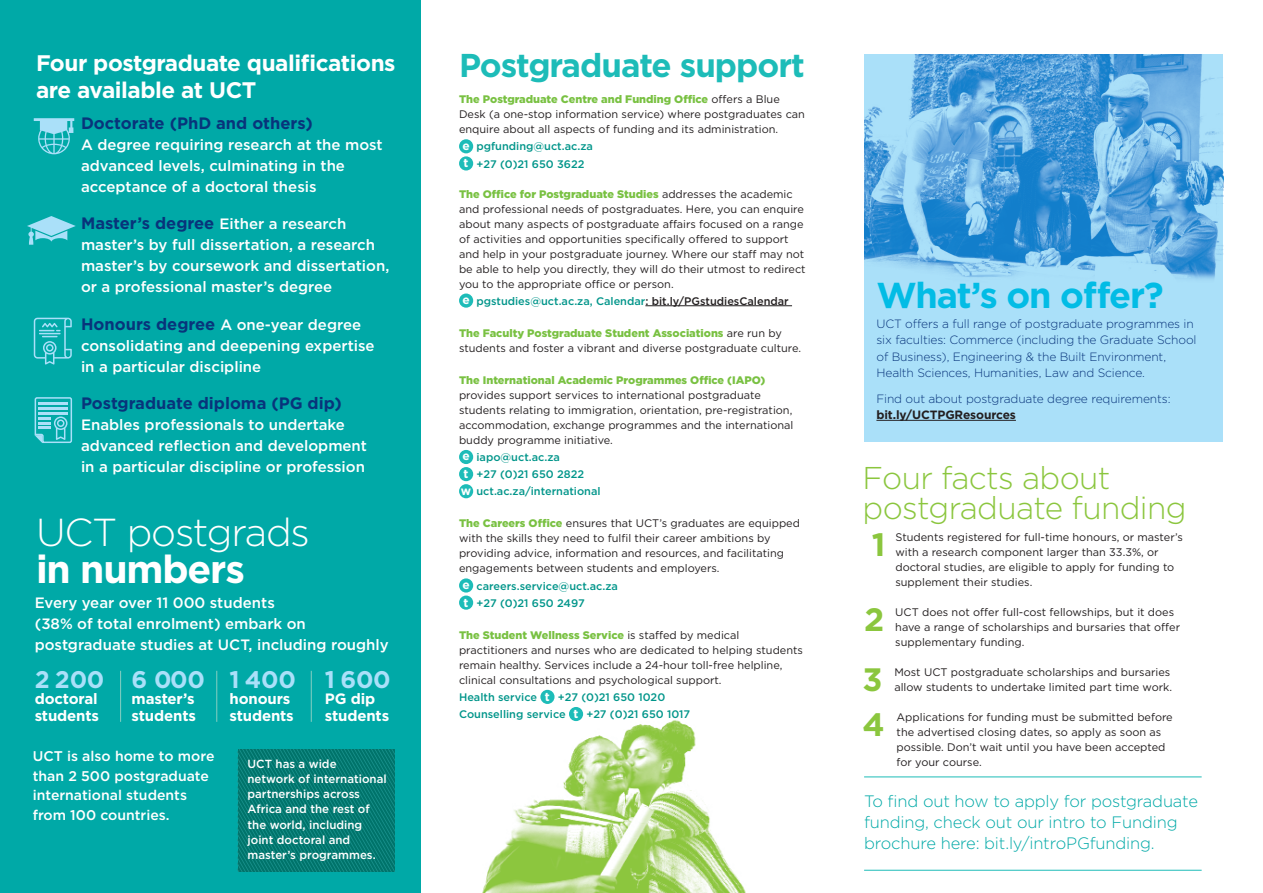
<style>
.page{position:relative;width:1263px;height:893px;background:#fff}
.page>*{position:absolute;margin:0;border:0;box-sizing:border-box;transform-origin:0 0}
.Normal__Web{font:300 39px/37.5px "Gotham";letter-spacing:-.03em;color:#fff}
.boxtext{font:700 36px "Gotham";letter-spacing:-.03em;color:#02bce5}
.boxtext-2{font:700 33px "Gotham";letter-spacing:-.03em;color:#1dbcb8}
.t1{font:700 32.4px "Gotham";color:#8bc63e}
.t2{font:300 31.5px/30px "Gotham";letter-spacing:-.02em;color:#8bc63e}
.description{font:700 24px "Gotham";letter-spacing:-.01em;color:#aae0f9}
.Normal__Web-2{font:700 22.5px/27px "Gotham";letter-spacing:-.02em;color:#fff}
.List_Paragraph{font:300 16.5px/21px "Gotham";letter-spacing:-.01em;color:#00a9a7}
.List_Paragraph-2{font:700 16.5px "Gotham";color:#08347b}
.List_Paragraph-3{font:500 15px/21px "Gotham";color:#fff}
.description-2{font:700 15px/16.5px "Gotham";letter-spacing:-.01em;color:#fff}
.List_Paragraph-4{font:500 14.1px/19.6px "Gotham";color:#fff}
.List_Paragraph-5{font:300 12px/16.5px "Gotham";letter-spacing:-.01em;color:#08347b}
.List_Paragraph-6{font:700 12px "Gotham";letter-spacing:-.01em;color:#231f20}
.t3{font:700 12px "Gotham";color:#fff}
.Normal__Web-3{font:500 11.7px/15px "Gotham";color:#fff}
.Normal__Web-4{font:10.95px/15px "Gotham";color:#231f20}
.Normal__Web-5{font:500 10.95px "Gotham";color:#00958a}
.s1{font-weight:700;font-size:16.5px;color:#08347b}
.s2{font-weight:700}
.s3{font-weight:900;color:#79c142}
.s4{color:#231f20}
.s5{font-weight:700;font-size:12px;color:#fff}
</style>
<div class="page">
<div style="left:0;top:0;width:421px;height:893px;background:#00a9a7"></div>
<svg style="left:238px;top:750px;width:156px;height:122px;background:#067b73"></svg>
<div style="left:864px;top:54px;width:358px;height:387px;background:#aae0f9"></div>
<hr style="left:864px;top:777px;width:338px;height:1px;background:#1dbcb8">
<hr style="left:864px;top:870px;width:338px;height:1px;background:#1dbcb8">
<svg style="left:27px;top:216px;width:49px;height:29px"></svg>
<img style="left:482px;top:689px;width:264px;height:204px">
<svg style="left:34px;top:318px;width:38px;height:47px"></svg>
<svg style="left:34px;top:397px;width:39px;height:46px"></svg>
<svg style="left:34px;top:118px;width:40px;height:36px"></svg>
<hr style="left:120px;top:671px;width:1px;height:51px;background:#81cdc1">
<hr style="left:216px;top:671px;width:1px;height:51px;background:#81cdc1">
<hr style="left:311px;top:671px;width:1px;height:51px;background:#81cdc1">
<img style="left:864px;top:54px;width:359px;height:230px">
<hr style="left:876px;top:420px;width:140px;height:1px;background:#231f20">
<hr style="left:645px;top:305px;width:147px;height:1px;background:#231f20">
<div style="left:459px;top:139px;width:14px;height:14px;background:#1dbcb8;border-radius:50%"></div>
<div style="left:459px;top:156px;width:14px;height:15px;background:#1dbcb8;border-radius:50%"></div>
<div style="left:459px;top:294px;width:14px;height:14px;background:#1dbcb8;border-radius:50%"></div>
<div style="left:459px;top:450px;width:14px;height:14px;background:#1dbcb8;border-radius:50%"></div>
<div style="left:459px;top:467px;width:14px;height:14px;background:#1dbcb8;border-radius:50%"></div>
<div style="left:459px;top:484px;width:14px;height:14px;background:#1dbcb8;border-radius:50%"></div>
<div style="left:459px;top:578px;width:14px;height:15px;background:#1dbcb8;border-radius:50%"></div>
<div style="left:459px;top:596px;width:14px;height:14px;background:#1dbcb8;border-radius:50%"></div>
<div style="left:540px;top:690px;width:14px;height:14px;background:#1dbcb8;border-radius:50%"></div>
<div style="left:569px;top:707px;width:14px;height:14px;background:#1dbcb8;border-radius:50%"></div>
<p class="Normal__Web-2" style="left:36px;top:49px;width:361px">Four postgraduate qualifications are available at UCT</p>
<p class="List_Paragraph-2" style="left:81px;top:113px;width:233px">Doctorate (PhD and others)</p>
<p class="List_Paragraph-3" style="left:81px;top:134px;width:303px">A degree requiring research at the most advanced levels, culminating in the acceptance of a doctoral thesis</p>
<p class="List_Paragraph-3" style="left:81px;top:213px;width:310px"><span class="s1">Master’s degree</span> Either a research master’s by full dissertation, a research master’s by coursework and dissertation, or a professional master’s degree</p>
<p class="List_Paragraph-3" style="left:81px;top:314px;width:295px"><span class="s1">Honours degree</span> A one-year degree consolidating and deepening expertise in a particular discipline</p>
<p class="List_Paragraph-2" style="left:81px;top:392px;width:262px">Postgraduate diploma (PG dip)</p>
<p class="List_Paragraph-3" style="left:81px;top:414px;width:288px">Enables professionals to undertake advanced reflection and development in a particular discipline or profession</p>
<p class="Normal__Web" style="left:36px;top:512px;width:275px">UCT postgrads <span class="s2">in numbers</span></p>
<p class="List_Paragraph-3" style="left:35px;top:592px;width:355px">Every year over 11 000 students<br>(38% of total enrolment) embark on postgraduate studies at UCT, including roughly</p>
<p class="description" style="left:35px;top:663px;width:71px">2 200</p>
<p class="description-2" style="left:35px;top:691px;width:66px">doctoral students</p>
<p class="description" style="left:132px;top:663px;width:75px">6 000</p>
<p class="description-2" style="left:132px;top:691px;width:66px">master’s students</p>
<p class="List_Paragraph-4" style="left:33px;top:746px;width:183px">UCT is also home to more than 2 500 postgraduate international students from 100 countries.</p>
<p class="description" style="left:230px;top:663px;width:68px">1 400</p>
<p class="description-2" style="left:230px;top:691px;width:66px">honours students</p>
<p class="description" style="left:325px;top:663px;width:67px">1 600</p>
<p class="description-2" style="left:325px;top:691px;width:66px">PG dip students</p>
<p class="Normal__Web-3" style="left:248px;top:756px;width:141px">UCT has a wide network of international partnerships across<br>Africa and the rest of the world, including joint doctoral and master’s programmes.</p>
<p class="boxtext-2" style="left:459px;top:44px;width:347px">Postgraduate support</p>
<p class="Normal__Web-4" style="left:459px;top:92px;width:347px"><span class="s3">The Postgraduate Centre and Funding Office</span> offers a Blue<br>Desk (a one-stop information service) where postgraduates can enquire about all aspects of funding and its administration.</p>
<p class="t3" style="left:462px;top:138px;width:9px">e</p>
<p class="Normal__Web-5" style="left:476px;top:139px;width:118px">pgfunding@uct.ac.za</p>
<p class="t3" style="left:464px;top:155px;width:6px">t</p>
<p class="Normal__Web-5" style="left:476px;top:156px;width:110px">+27 (0)21 650 3622</p>
<p class="Normal__Web-4" style="left:459px;top:186px;width:348px"><span class="s3">The Office for Postgraduate Studies</span> addresses the academic and professional needs of postgraduates. Here, you can enquire about many aspects of postgraduate affairs focused on a range of activities and opportunities specifically offered to support and help in your postgraduate journey. Where our staff may not be able to help you directly, they will do their utmost to redirect you to the appropriate office or person.</p>
<p class="t3" style="left:462px;top:292px;width:9px">e</p>
<p class="Normal__Web-5" style="left:476px;top:294px;width:314px">pgstudies@uct.ac.za, Calendar<span class="s4">: bit.ly/PGstudiesCalendar</span></p>
<p class="Normal__Web-4" style="left:459px;top:325px;width:344px"><span class="s3">The Faculty Postgraduate Student Associations</span> are run by students and foster a vibrant and diverse postgraduate culture.</p>
<p class="Normal__Web-4" style="left:459px;top:372px;width:336px"><span class="s3">The International Academic Programmes Office (IAPO) </span>provides support services to international postgraduate students relating to immigration, orientation, pre-registration, accommodation, exchange programmes and the international buddy programme initiative.</p>
<p class="t3" style="left:462px;top:448px;width:9px">e</p>
<p class="Normal__Web-5" style="left:476px;top:450px;width:85px">iapo@uct.ac.za</p>
<p class="t3" style="left:464px;top:466px;width:6px">t</p>
<p class="Normal__Web-5" style="left:476px;top:467px;width:109px">+27 (0)21 650 2822</p>
<p class="Normal__Web-5" style="left:461px;top:484px;width:141px"><span class="s5">w</span> uct.ac.za/international</p>
<p class="Normal__Web-4" style="left:459px;top:516px;width:342px"><span class="s3">The Careers Office</span> ensures that UCT’s graduates are equipped with the skills they need to fulfil their career ambitions by providing advice, information and resources, and facilitating engagements between students and employers.</p>
<p class="t3" style="left:462px;top:577px;width:9px">e</p>
<p class="Normal__Web-5" style="left:476px;top:578px;width:143px">careers.service@uct.ac.za</p>
<p class="t3" style="left:464px;top:594px;width:6px">t</p>
<p class="Normal__Web-5" style="left:476px;top:596px;width:110px">+27 (0)21 650 2497</p>
<p class="Normal__Web-4" style="left:459px;top:627px;width:345px"><span class="s3">The Student Wellness Service</span> is staffed by medical practitioners and nurses who are dedicated to helping students remain healthy. Services include a 24-hour toll-free helpline, clinical consultations and psychological support.</p>
<p class="Normal__Web-5" style="left:459px;top:690px;width:80px">Health service</p>
<p class="t3" style="left:545px;top:689px;width:6px">t</p>
<p class="Normal__Web-5" style="left:558px;top:690px;width:109px">+27 (0)21 650 1020</p>
<p class="Normal__Web-5" style="left:459px;top:707px;width:108px">Counselling service</p>
<p class="t3" style="left:573px;top:706px;width:6px">t</p>
<p class="Normal__Web-5" style="left:586px;top:707px;width:105px">+27 (0)21 650 1017</p>
<p class="boxtext" style="left:876px;top:271px;width:289px">What’s on offer?</p>
<p class="List_Paragraph-5" style="left:876px;top:315px;width:322px">UCT offers a full range of postgraduate programmes in six faculties: Commerce (including the Graduate School of Business), Engineering &amp; the Built Environment, Health Sciences, Humanities, Law and Science.</p>
<p class="List_Paragraph-5" style="left:876px;top:390px;width:296px">Find out about postgraduate degree requirements:</p>
<p class="List_Paragraph-6" style="left:876px;top:407px;width:141px">bit.ly/UCTPGResources</p>
<p class="t2" style="left:863px;top:462px;width:325px">Four facts about postgraduate funding</p>
<p class="t1" style="left:872px;top:523px;width:15px">1</p>
<p class="Normal__Web-4" style="left:895px;top:529px;width:289px">Students registered for full-time honours, or master’s with a research component larger than 33.3%, or doctoral studies, are eligible to apply for funding to supplement their studies.</p>
<p class="t1" style="left:864px;top:598px;width:22px">2</p>
<p class="Normal__Web-4" style="left:895px;top:604px;width:286px">UCT does not offer full-cost fellowships, but it does have a range of scholarships and bursaries that offer supplementary funding.</p>
<p class="t1" style="left:863px;top:658px;width:22px">3</p>
<p class="Normal__Web-4" style="left:894px;top:664px;width:279px">Most UCT postgraduate scholarships and bursaries allow students to undertake limited part time work.</p>
<p class="t1" style="left:863px;top:703px;width:24px">4</p>
<p class="Normal__Web-4" style="left:896px;top:709px;width:278px">Applications for funding must be submitted before the advertised closing dates, so apply as soon as possible. Don’t wait until you have been accepted for your course.</p>
<p class="List_Paragraph" style="left:864px;top:790px;width:335px">To find out how to apply for postgraduate funding, check out our intro to Funding brochure here: bit.ly/introPGfunding.</p>
</div>
